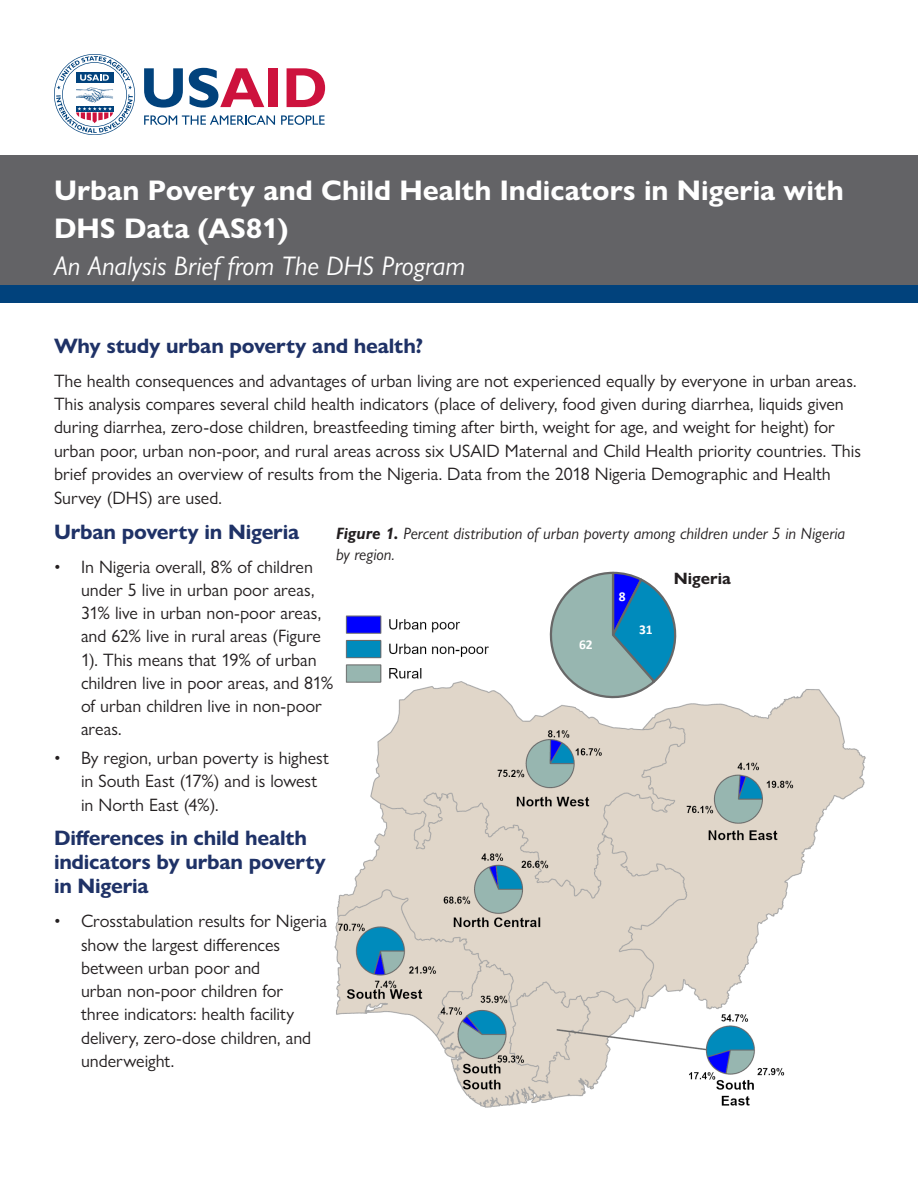
<style>
.page{position:relative;width:918px;height:1188px;background:#fff}
.page>*{position:absolute;margin:0;border:0;box-sizing:border-box;transform-origin:0 0}
.t1{font:700 28.5px/37.5px "Gill Sans Nova";color:#fff}
.t2{font:italic 27px "Gill Sans Nova";color:#fff}
.subheading{font:700 21px/24px "Gill Sans Nova";letter-spacing:-.01em;color:#1f3267}
.Body_Text{font:18px/23.2px "Gill Sans Nova";color:#231f20}
.Body_Text-2{font:italic 16.5px/21px "Gill Sans Nova";color:#231f20}
.t3{font:700 16.5px "Gill Sans Nova";color:#231f20}
.t4{font:700 13.5px "Calibri";color:#fff}
.s1{font-weight:700}
</style>
<div class="page">
<img style="left:334px;top:615px;width:532px;height:493px">
<div style="left:0;top:156px;width:918px;height:131px;background:#636366"></div>
<svg style="left:144px;top:68px;width:39px;height:40px"></svg>
<svg style="left:144px;top:115px;width:131px;height:10px"></svg>
<svg style="left:281px;top:115px;width:44px;height:10px"></svg>
<svg style="left:189px;top:68px;width:75px;height:40px"></svg>
<div style="left:269px;top:68px;width:9px;height:39px;background:#cd123d"></div>
<svg style="left:287px;top:68px;width:38px;height:39px"></svg>
<svg style="left:54px;top:54px;width:81px;height:81px"></svg>
<div style="left:0;top:285px;width:918px;height:18px;background:#01427c"></div>
<svg style="left:542px;top:571px;width:144px;height:131px"></svg>
<p class="t1" style="left:54px;top:172px;width:791px">Urban Poverty and Child Health Indicators in Nigeria with<br>DHS Data (AS81)</p>
<p class="t2" style="left:54px;top:249px;width:413px">An Analysis Brief from The DHS Program</p>
<p class="subheading" style="left:54px;top:334px;width:371px">Why study urban poverty and health?</p>
<p class="Body_Text" style="left:54px;top:369px;width:809px">The health consequences and advantages of urban living are not experienced equally by everyone in urban areas.<br>This analysis compares several child health indicators (place of delivery, food given during diarrhea, liquids given during diarrhea, zero-dose children, breastfeeding timing after birth, weight for age, and weight for height) for urban poor, urban non-poor, and rural areas across six USAID Maternal and Child Health priority countries. This brief provides an overview of results from the Nigeria. Data from the 2018 Nigeria Demographic and Health Survey (DHS) are used.</p>
<p class="subheading" style="left:54px;top:519px;width:247px">Urban poverty in Nigeria</p>
<p class="Body_Text" style="left:81px;top:555px;width:254px;text-indent:-27px">• In Nigeria overall, 8% of children under 5 live in urban poor areas,<br>31% live in urban non-poor areas, and 62% live in rural areas (Figure<br>1). This means that 19% of urban children live in poor areas, and 81% of urban children live in non-poor areas.</p>
<p class="Body_Text" style="left:81px;top:746px;width:249px;text-indent:-27px">• By region, urban poverty is highest in South East (17%) and is lowest in North East (4%).</p>
<p class="subheading" style="left:54px;top:826px;width:273px">Differences in child health indicators by urban poverty in Nigeria</p>
<p class="Body_Text" style="left:81px;top:910px;width:248px;text-indent:-27px">• Crosstabulation results for Nigeria show the largest differences between urban poor and<br>urban non-poor children for<br>three indicators: health facility delivery, zero-dose children, and underweight.</p>
<p class="Body_Text-2" style="left:336px;top:523px;width:511px"><span class="s1">Figure 1.</span> Percent distribution of urban poverty among children under 5 in Nigeria by region.</p>
<p class="t4" style="left:619px;top:587px;width:8px">8</p>
<p class="t4" style="left:639px;top:620px;width:15px">31</p>
<p class="t4" style="left:579px;top:635px;width:15px">62</p>
<p class="t3" style="left:674px;top:568px;width:58px">Nigeria</p>
</div>
